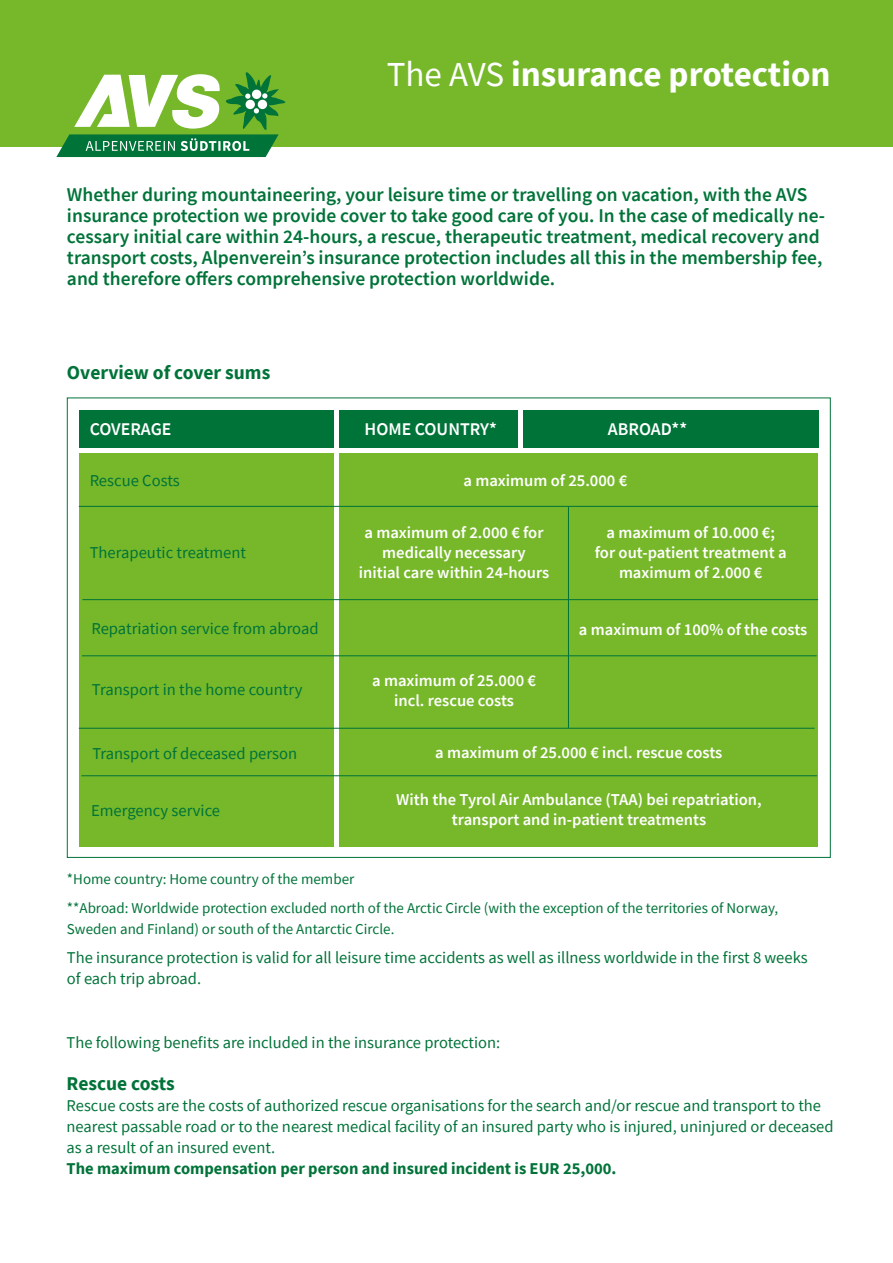
<style>
.page{position:relative;width:893px;height:1263px;background:#fff}
.page>*{position:absolute;margin:0;border:0;box-sizing:border-box;transform-origin:0 0}
.t1{font:700 35.1px "Source Sans Pro";color:#fff}
.t2{font:600 19.5px/21px "Source Sans Pro";color:#007339}
.t3{font:700 19.5px "Source Sans Pro";color:#007339}
.t4{font:600 17.85px "Source Sans Pro";color:#fff}
.t5{font:600 16.65px/20px "Source Sans Pro";color:#fff;text-align:center}
.t6{font:16.65px "Source Sans Pro";color:#007339}
.t7{font:16.5px/21px "Source Sans Pro";color:#007339}
.t8{font:700 16.5px "Source Sans Pro";color:#007339}
.t9{font:15px/28.5px "Source Sans Pro";color:#007339}
.s1{font-weight:400}
</style>
<div class="page">
<div style="left:0;top:0;width:893px;height:146px;background:#76b82a"></div>
<svg style="left:56px;top:72px;width:230px;height:85px"></svg>
<div style="left:523px;top:410px;width:295px;height:38px;background:#007339"></div>
<div style="left:339px;top:453px;width:479px;height:393px;background:#76b82a"></div>
<div style="left:339px;top:410px;width:178px;height:38px;background:#007339"></div>
<div style="left:79px;top:410px;width:255px;height:38px;background:#007339"></div>
<div style="left:79px;top:453px;width:255px;height:393px;background:#76b82a"></div>
<hr style="left:79px;top:506px;width:739px;height:1px;background:#007339">
<hr style="left:82px;top:599px;width:736px;height:1px;background:#007339">
<hr style="left:82px;top:655px;width:735px;height:1px;background:#007339">
<hr style="left:79px;top:728px;width:736px;height:1px;background:#007339">
<hr style="left:81px;top:775px;width:736px;height:1px;background:#007339">
<hr style="left:568px;top:507px;width:1px;height:221px;background:#007339">
<h1 class="t1" style="left:387px;top:50px;width:445px"><span class="s1">The AVS</span> insurance protection</h1>
<p class="t2" style="left:67px;top:184px;width:759px">Whether during mountaineering, your leisure time or travelling on vacation, with the AVS insurance protection we provide cover to take good care of you. In the case of medically ne&shy;cessary initial care within 24-hours, a rescue, therapeutic treatment, medical recovery and transport costs, Alpenverein’s insurance protection includes all this in the membership fee, and therefore offers comprehensive protection worldwide.</p>
<p class="t3" style="left:67px;top:359px;width:205px">Overview of cover sums</p>
<p class="t4" style="left:90px;top:417px;width:83px">COVERAGE</p>
<p class="t4" style="left:364px;top:417px;width:134px">HOME COUNTRY*</p>
<p class="t4" style="left:608px;top:417px;width:81px">ABROAD**</p>
<p class="t6" style="left:90px;top:470px;width:92px">Rescue Costs</p>
<p class="t5" style="left:463px;top:470px;width:165px">a maximum of 25.000 €</p>
<p class="t6" style="left:90px;top:542px;width:158px">Therapeutic treatment</p>
<p class="t6" style="left:91px;top:618px;width:229px">Repatriation service from abroad</p>
<p class="t6" style="left:92px;top:679px;width:212px">Transport in the home country</p>
<p class="t5" style="left:359px;top:522px;width:192px">a maximum of 2.000 € for medically necessary<br>initial care within 24-hours</p>
<p class="t5" style="left:372px;top:671px;width:165px">a maximum of 25.000 € incl. rescue costs</p>
<p class="t5" style="left:595px;top:523px;width:193px">a maximum of 10.000 €; for out-patient treatment a maximum of 2.000 €</p>
<p class="t5" style="left:579px;top:619px;width:230px">a maximum of 100% of the costs</p>
<p class="t6" style="left:92px;top:743px;width:206px">Transport of deceased person</p>
<p class="t5" style="left:435px;top:742px;width:289px">a maximum of 25.000 € incl. rescue costs</p>
<p class="t6" style="left:91px;top:800px;width:131px">Emergency service</p>
<p class="t5" style="left:396px;top:789px;width:367px">With the Tyrol Air Ambulance (TAA) bei repatriation, transport and in-patient treatments</p>
<p class="t9" style="left:67px;top:865px;width:713px">*Home country: Home country of the member<br>**Abroad: Worldwide protection excluded north of the Arctic Circle (with the exception of the territories of Norway,</p>
<p class="t9" style="left:67px;top:915px;width:329px">Sweden and Finland) or south of the Antarctic Circle.</p>
<p class="t7" style="left:67px;top:946px;width:742px">The insurance protection is valid for all leisure time accidents as well as illness worldwide in the first 8 weeks of each trip abroad.</p>
<p class="t7" style="left:67px;top:1032px;width:435px">The following benefits are included in the insurance protection:</p>
<p class="t3" style="left:67px;top:1070px;width:110px">Rescue costs</p>
<p class="t7" style="left:67px;top:1095px;width:768px">Rescue costs are the costs of authorized rescue organisations for the search and/or rescue and transport to the nearest passable road or to the nearest medical facility of an insured party who is injured, uninjured or deceased as a result of an insured event.</p>
<p class="t8" style="left:67px;top:1157px;width:551px">The maximum compensation per person and insured incident is EUR 25,000.</p>
</div>
